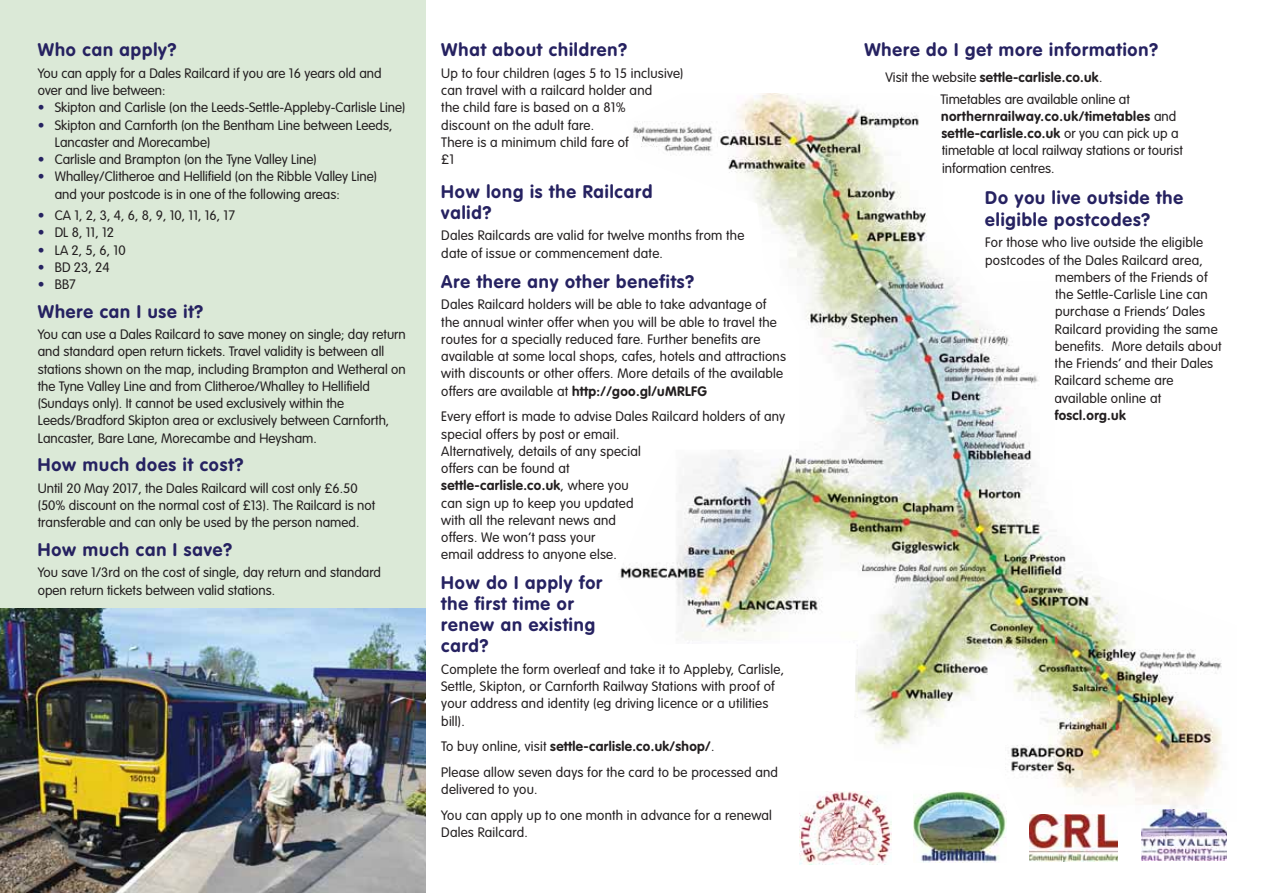
<style>
.page{position:relative;width:1263px;height:893px;background:#fff}
.page>*{position:absolute;margin:0;border:0;box-sizing:border-box;transform-origin:0 0}
.t1{font:700 18px/21px "VAG Rounded";letter-spacing:.05em;color:#262261}
.t2{font:300 13.5px/17.2px "VAG Rounded";letter-spacing:.015em;color:#231f20}
.t3{font:700 13.5px "VAG Rounded";letter-spacing:.025em;color:#231f20}
.s1{color:#262261}
.s2{font-weight:700}
</style>
<div class="page">
<div style="left:0;top:0;width:425px;height:893px;background:#dbe9d7"></div>
<img style="left:620px;top:93px;width:602px;height:729px">
<img style="left:913px;top:790px;width:93px;height:73px">
<img style="left:800px;top:791px;width:91px;height:74px">
<img style="left:1029px;top:815px;width:88px;height:46px">
<img style="left:0;top:608px;width:425px;height:285px">
<img style="left:1142px;top:810px;width:85px;height:50px">
<h1 class="t1" style="left:38px;top:41px;width:140px">Who can apply?</h1>
<p class="t2" style="left:38px;top:66px;width:345px">You can apply for a Dales Railcard if you are 16 years old and over and live between:</p>
<p class="t2" style="left:38px;top:100px;width:369px"><span class="s1">•</span> Skipton and Carlisle (on the Leeds-Settle-Appleby-Carlisle Line)</p>
<p class="t2" style="left:55px;top:117px;width:339px;text-indent:-17px"><span class="s1">•</span> Skipton and Carnforth (on the Bentham Line between Leeds,<br>Lancaster and Morecambe)</p>
<p class="t2" style="left:38px;top:152px;width:280px"><span class="s1">•</span> Carlisle and Brampton (on the Tyne Valley Line)</p>
<p class="t2" style="left:55px;top:169px;width:324px;text-indent:-17px"><span class="s1">•</span> Whalley/Clitheroe and Hellifield (on the Ribble Valley Line) and your postcode is in one of the following areas:</p>
<p class="t2" style="left:38px;top:208px;width:199px"><span class="s1">•</span> CA 1, 2, 3, 4, 6, 8, 9, 10, 11, 16, 17</p>
<p class="t2" style="left:38px;top:225px;width:78px"><span class="s1">•</span> DL 8, 11, 12</p>
<p class="t2" style="left:38px;top:242px;width:89px"><span class="s1">•</span> LA 2, 5, 6, 10</p>
<p class="t2" style="left:38px;top:260px;width:73px"><span class="s1">•</span> BD 23, 24</p>
<p class="t2" style="left:38px;top:277px;width:40px"><span class="s1">•</span> BB7</p>
<h1 class="t1" style="left:38px;top:302px;width:167px">Where can I use it?</h1>
<p class="t2" style="left:38px;top:327px;width:369px">You can use a Dales Railcard to save money on single; day return and standard open return tickets. Travel validity is between all stations shown on the map, including Brampton and Wetheral on the Tyne Valley Line and from Clitheroe/Whalley to Hellifield (Sundays only). It cannot be used exclusively within the Leeds/Bradford Skipton area or exclusively between Carnforth, Lancaster, Bare Lane, Morecambe and Heysham.</p>
<h1 class="t1" style="left:38px;top:456px;width:207px">How much does it cost?</h1>
<p class="t2" style="left:38px;top:480px;width:339px">Until 20 May 2017, the Dales Railcard will cost only £6.50 (50% discount on the normal cost of £13). The Railcard is not transferable and can only be used by the person named.</p>
<h1 class="t1" style="left:38px;top:540px;width:196px">How much can I save?</h1>
<p class="t2" style="left:38px;top:565px;width:345px">You save 1/3rd on the cost of single, day return and standard open return tickets between valid stations.</p>
<h1 class="t1" style="left:441px;top:41px;width:187px">What about children?</h1>
<p class="t2" style="left:441px;top:66px;width:244px">Up to four children (ages 5 to 15 inclusive) can travel with a railcard holder and<br>the child fare is based on a 81%<br>discount on the adult fare.<br>There is a minimum child fare of<br>£1</p>
<h1 class="t1" style="left:441px;top:182px;width:213px">How long is the Railcard valid?</h1>
<p class="t2" style="left:441px;top:228px;width:305px">Dales Railcards are valid for twelve months from the date of issue or commencement date.</p>
<h1 class="t1" style="left:441px;top:272px;width:254px">Are there any other benefits?</h1>
<p class="t2" style="left:441px;top:297px;width:346px">Dales Railcard holders will be able to take advantage of the annual winter offer when you will be able to travel the routes for a specially reduced fare. Further benefits are available at some local shops, cafes, hotels and attractions with discounts or other offers. More details of the available offers are available at <span class="s2">http://goo.gl/uMRLFG</span></p>
<p class="t2" style="left:441px;top:409px;width:345px">Every effort is made to advise Dales Railcard holders of any special offers by post or email.<br>Alternatively, details of any special<br>offers can be found at<br><span class="s2">settle-carlisle.co.uk</span>, where you<br>can sign up to keep you updated<br>with all the relevant news and<br>offers. We won’t pass your<br>email address to anyone else.</p>
<h1 class="t1" style="left:441px;top:574px;width:162px">How do I apply for the first time or renew an existing card?</h1>
<p class="t2" style="left:441px;top:661px;width:344px">Complete the form overleaf and take it to Appleby, Carlisle, Settle, Skipton, or Carnforth Railway Stations with proof of your address and identity (eg driving licence or a utilities bill).</p>
<p class="t2" style="left:441px;top:735px;width:338px;line-height:25.8px">To buy online, visit <span class="s2">settle-carlisle.co.uk/shop/</span>.<br>Please allow seven days for the card to be processed and</p>
<p class="t2" style="left:441px;top:778px;width:332px;line-height:25.8px">delivered to you.<br>You can apply up to one month in advance for a renewal</p>
<p class="t2" style="left:441px;top:825px;width:88px">Dales Railcard.</p>
<h1 class="t1" style="left:864px;top:41px;width:295px">Where do I get more information?</h1>
<p class="t2" style="left:941px;top:68px;width:191px;line-height:21.5px;text-indent:-55px">Visit the website <span class="s2">settle-carlisle.co.uk</span>.<br>Timetables are available online at</p>
<p class="t2" style="left:941px;top:109px;width:243px"><span class="s2">northernrailway.co.uk/timetables</span> and <span class="s2">settle-carlisle.co.uk</span> or you can pick up a timetable at local railway stations or tourist information centres.</p>
<h1 class="t1" style="left:985px;top:188px;width:199px;line-height:21.6px">Do you live outside the eligible postcodes?</h1>
<p class="t2" style="left:985px;top:235px;width:219px">For those who live outside the eligible</p>
<p class="t2" style="left:985px;top:252px;width:219px">postcodes of the Dales Railcard area,</p>
<p class="t2" style="left:1055px;top:269px;width:154px">members of the Friends of</p>
<p class="t2" style="left:1055px;top:287px;width:154px">the Settle-Carlisle Line can</p>
<p class="t2" style="left:1055px;top:304px;width:152px">purchase a Friends’ Dales</p>
<p class="t2" style="left:1055px;top:321px;width:164px">Railcard providing the same</p>
<p class="t2" style="left:1055px;top:338px;width:168px">benefits. More details about</p>
<p class="t2" style="left:1055px;top:356px;width:160px">the Friends’ and their Dales</p>
<p class="t2" style="left:1054px;top:373px;width:121px">Railcard scheme are</p>
<p class="t2" style="left:1054px;top:390px;width:108px">available online at</p>
<p class="t3" style="left:1054px;top:409px;width:73px">foscl.org.uk</p>
</div>
